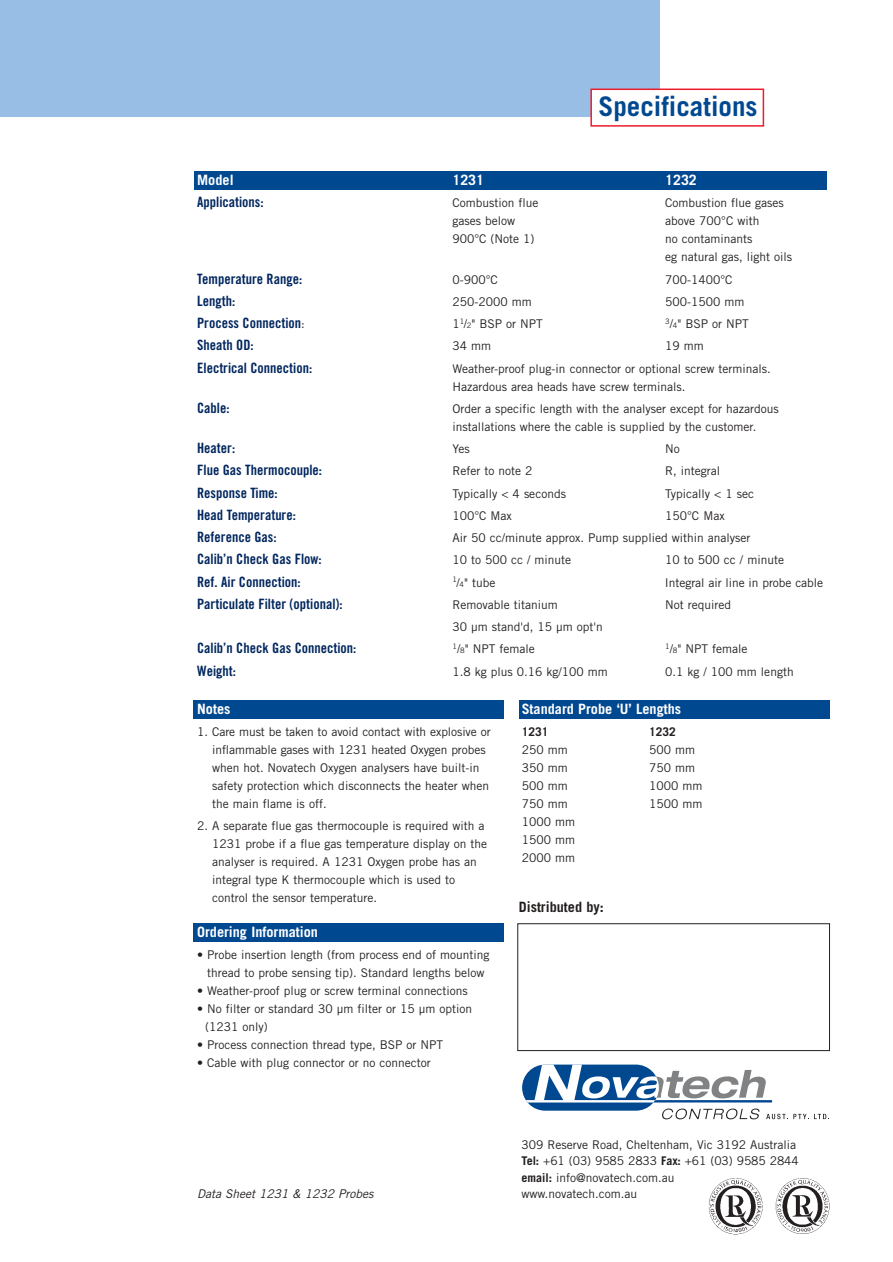
<style>
.page{position:relative;width:893px;height:1262px;background:#fff}
.page>*{position:absolute;margin:0;border:0;box-sizing:border-box;transform-origin:0 0}
.t1{font:700 27px "Trade Gothic";color:#004890}
.t2{font:14.25px "Trade Gothic Bold Cond Twenty";color:#00265e}
.t3{font:700 14.25px "Trade Gothic";color:#fff}
.t4{font:700 14.25px "Trade Gothic";color:#231f1f}
.t5{font:12px/18px "Trade Gothic";color:#231f1f}
.t6{font:italic 12px "Trade Gothic";color:#231f1f}
.t7{font:700 12px "Trade Gothic";color:#231f1f}
.s1{font-family:"Trade Gothic";font-size:12px;color:#231f1f}
.s2{font-size:7.5px}
.s3{font-weight:700}
</style>
<div class="page">
<div style="left:0;top:0;width:659px;height:117px;background:#98bee6"></div>
<div style="left:591px;top:89px;width:172px;height:37px;background:#fff"></div>
<div style="left:590px;top:88px;width:174px;height:39px;border:2px solid #ee1b2d"></div>
<div style="left:193px;top:171px;width:633px;height:19px;background:#004890"></div>
<div style="left:193px;top:700px;width:311px;height:18px;background:#004890"></div>
<div style="left:519px;top:700px;width:310px;height:18px;background:#004890"></div>
<div style="left:193px;top:923px;width:311px;height:18px;background:#004890"></div>
<div style="left:517px;top:923px;width:312px;height:128px;border:1px solid #231f1f"></div>
<div style="left:522px;top:1064px;width:137px;height:46px;background:#004890;border-radius:23px"></div>
<svg style="left:662px;top:1108px;width:97px;height:11px"></svg>
<svg style="left:766px;top:1113px;width:20px;height:6px"></svg>
<svg style="left:793px;top:1113px;width:14px;height:6px"></svg>
<svg style="left:814px;top:1113px;width:15px;height:6px"></svg>
<svg style="left:526px;top:1064px;width:246px;height:38px"></svg>
<img style="left:708px;top:1178px;width:55px;height:57px">
<img style="left:775px;top:1178px;width:55px;height:56px">
<h1 class="t1" style="left:598px;top:97px;width:160px">Specifications</h1>
<p class="t3" style="left:197px;top:175px;width:38px">Model</p>
<p class="t3" style="left:452px;top:175px;width:33px">1231</p>
<p class="t3" style="left:665px;top:175px;width:33px">1232</p>
<p class="t2" style="left:197px;top:197px;width:68px">Applications:</p>
<p class="t5" style="left:452px;top:195px;width:88px">Combustion flue</p>
<p class="t5" style="left:665px;top:195px;width:120px">Combustion flue gases</p>
<p class="t5" style="left:452px;top:213px;width:64px">gases below</p>
<p class="t5" style="left:665px;top:213px;width:96px">above 700°C with</p>
<p class="t5" style="left:452px;top:231px;width:84px">900°C (Note 1)</p>
<p class="t5" style="left:665px;top:231px;width:129px">no contaminants<br>eg natural gas, light oils</p>
<p class="t2" style="left:197px;top:273px;width:106px">Temperature Range:</p>
<p class="t5" style="left:452px;top:271px;width:47px">0-900°C</p>
<p class="t5" style="left:665px;top:271px;width:69px">700-1400°C</p>
<p class="t2" style="left:197px;top:295px;width:39px">Length:</p>
<p class="t5" style="left:452px;top:294px;width:81px">250-2000 mm</p>
<p class="t5" style="left:665px;top:294px;width:81px">500-1500 mm</p>
<p class="t2" style="left:197px;top:318px;width:109px">Process Connection<span class="s1">:</span></p>
<p class="t5" style="left:452px;top:316px;width:92px">1<sup>1</sup>/<span class="s2">2</span>" BSP or NPT</p>
<p class="t5" style="left:665px;top:316px;width:85px"><sup>3</sup>/<span class="s2">4</span>" BSP or NPT</p>
<p class="t2" style="left:197px;top:340px;width:58px">Sheath OD:</p>
<p class="t5" style="left:452px;top:338px;width:40px">34 mm</p>
<p class="t5" style="left:665px;top:338px;width:40px">19 mm</p>
<p class="t2" style="left:197px;top:362px;width:116px">Electrical Connection:</p>
<p class="t5" style="left:452px;top:360px;width:320px">Weather-proof plug-in connector or optional screw terminals.<br>Hazardous area heads have screw terminals.</p>
<p class="t2" style="left:197px;top:402px;width:34px">Cable:</p>
<p class="t5" style="left:452px;top:401px;width:328px">Order a specific length with the analyser except for hazardous installations where the cable is supplied by the customer.</p>
<p class="t2" style="left:197px;top:443px;width:39px">Heater:</p>
<p class="t5" style="left:452px;top:441px;width:19px">Yes</p>
<p class="t5" style="left:665px;top:441px;width:16px">No</p>
<p class="t2" style="left:197px;top:465px;width:126px">Flue Gas Thermocouple:</p>
<p class="t5" style="left:452px;top:463px;width:82px">Refer to note 2</p>
<p class="t5" style="left:665px;top:463px;width:57px">R, integral</p>
<p class="t2" style="left:197px;top:487px;width:82px">Response Time:</p>
<p class="t5" style="left:452px;top:485px;width:115px">Typically &lt; 4 seconds</p>
<p class="t5" style="left:665px;top:485px;width:90px">Typically &lt; 1 sec</p>
<p class="t2" style="left:197px;top:509px;width:100px">Head Temperature:</p>
<p class="t5" style="left:452px;top:508px;width:61px">100°C Max</p>
<p class="t5" style="left:665px;top:508px;width:61px">150°C Max</p>
<p class="t2" style="left:197px;top:532px;width:81px">Reference Gas:</p>
<p class="t5" style="left:452px;top:530px;width:299px">Air 50 cc/minute approx. Pump supplied within analyser</p>
<p class="t2" style="left:197px;top:554px;width:126px">Calib’n Check Gas Flow:</p>
<p class="t5" style="left:452px;top:552px;width:120px">10 to 500 cc / minute</p>
<p class="t5" style="left:665px;top:552px;width:120px">10 to 500 cc / minute</p>
<p class="t2" style="left:197px;top:576px;width:105px">Ref. Air Connection:</p>
<p class="t5" style="left:452px;top:574px;width:44px"><sup>1</sup>/<span class="s2">4</span>" tube</p>
<p class="t5" style="left:665px;top:574px;width:160px">Integral air line in probe cable</p>
<p class="t2" style="left:197px;top:598px;width:147px">Particulate Filter (optional):</p>
<p class="t5" style="left:452px;top:597px;width:107px">Removable titanium</p>
<p class="t5" style="left:665px;top:597px;width:68px">Not required</p>
<p class="t5" style="left:452px;top:619px;width:152px">30 µm stand'd, 15 µm opt'n</p>
<p class="t2" style="left:197px;top:643px;width:161px">Calib’n Check Gas Connection:</p>
<p class="t5" style="left:452px;top:641px;width:84px"><sup>1</sup>/<span class="s2">8</span>" NPT female</p>
<p class="t5" style="left:665px;top:641px;width:84px"><sup>1</sup>/<span class="s2">8</span>" NPT female</p>
<p class="t2" style="left:197px;top:665px;width:40px">Weight:</p>
<p class="t5" style="left:452px;top:663px;width:157px">1.8 kg plus 0.16 kg/100 mm</p>
<p class="t5" style="left:665px;top:663px;width:130px">0.1 kg / 100 mm length</p>
<p class="t3" style="left:197px;top:703px;width:35px">Notes</p>
<p class="t5" style="left:212px;top:723px;width:280px;text-indent:-15px">1. Care must be taken to avoid contact with explosive or inflammable gases with 1231 heated Oxygen probes when hot. Novatech Oxygen analysers have built-in safety protection which disconnects the heater when the main flame is off.</p>
<p class="t5" style="left:212px;top:818px;width:276px;text-indent:-15px">2. A separate flue gas thermocouple is required with a 1231 probe if a flue gas temperature display on the analyser is required. A 1231 Oxygen probe has an integral type K thermocouple which is used to control the sensor temperature.</p>
<p class="t3" style="left:197px;top:926px;width:122px">Ordering Information</p>
<p class="t5" style="left:197px;top:947px;width:294px;text-align:center">• Probe insertion length (from process end of mounting thread to probe sensing tip). Standard lengths below</p>
<p class="t5" style="left:197px;top:983px;width:272px">• Weather-proof plug or screw terminal connections</p>
<p class="t5" style="left:205px;top:1001px;width:268px;text-indent:-8px">• No filter or standard 30 µm filter or 15 µm option (1231 only)</p>
<p class="t5" style="left:197px;top:1037px;width:247px">• Process connection thread type, BSP or NPT</p>
<p class="t5" style="left:197px;top:1055px;width:235px">• Cable with plug connector or no connector</p>
<p class="t3" style="left:521px;top:703px;width:161px">Standard Probe ‘U’ Lengths</p>
<p class="t7" style="left:521px;top:727px;width:28px">1231</p>
<p class="t7" style="left:649px;top:727px;width:28px">1232</p>
<p class="t5" style="left:521px;top:741px;width:48px">250 mm</p>
<p class="t5" style="left:649px;top:741px;width:48px">500 mm</p>
<p class="t5" style="left:521px;top:759px;width:48px">350 mm</p>
<p class="t5" style="left:649px;top:759px;width:48px">750 mm</p>
<p class="t5" style="left:521px;top:777px;width:48px">500 mm</p>
<p class="t5" style="left:649px;top:777px;width:55px">1000 mm</p>
<p class="t5" style="left:521px;top:795px;width:48px">750 mm</p>
<p class="t5" style="left:649px;top:795px;width:55px">1500 mm</p>
<p class="t5" style="left:521px;top:813px;width:55px;text-align:justify">1000 mm 1500 mm 2000 mm</p>
<p class="t4" style="left:519px;top:902px;width:87px">Distributed by:</p>
<p class="t6" style="left:197px;top:1189px;width:178px">Data Sheet 1231 &amp; 1232 Probes</p>
<p class="t5" style="left:521px;top:1137px;width:279px;line-height:16.5px">309 Reserve Road, Cheltenham, Vic 3192 Australia <span class="s3">Tel:</span> +61 (03) 9585 2833 <span class="s3">Fax:</span> +61 (03) 9585 2844 <span class="s3">email:</span> info@novatech.com.au<br>www.novatech.com.au</p>
</div>
